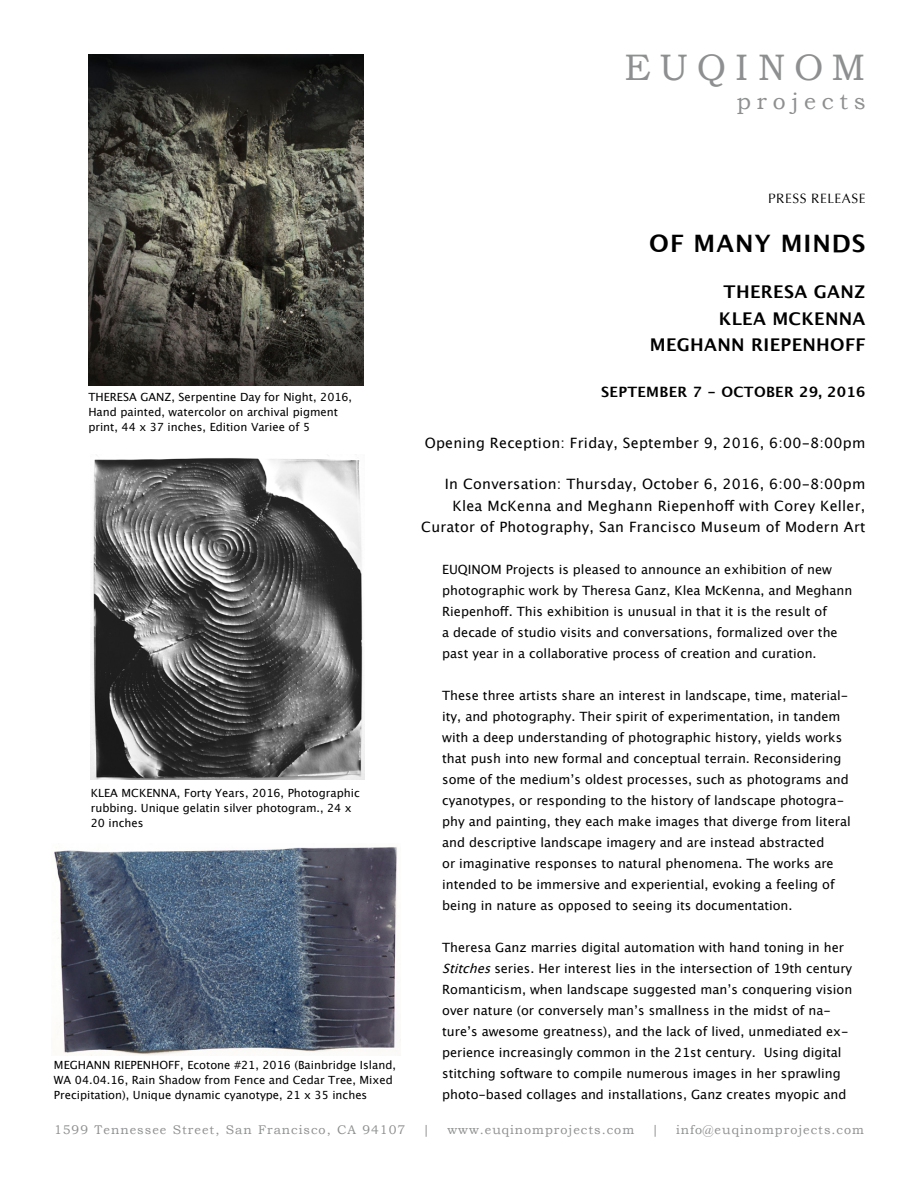
<style>
.page{position:relative;width:918px;height:1188px;background:#fff}
.page>*{position:absolute;margin:0;border:0;box-sizing:border-box;transform-origin:0 0}
.t1{font:36.9px "Bookman Old Style";letter-spacing:.23em;color:#8e8f90}
.t2{font:700 24px "Lucida Grande";letter-spacing:.04em;color:#000}
.t3{font:22.95px "Bookman Old Style";letter-spacing:.25em;color:#8e8f90}
.t4{font:700 17.55px/26.8px "Lucida Grande";letter-spacing:.02em;color:#000;text-align:right}
.t5{font:14.25px/21px "Lucida Grande";letter-spacing:.02em;color:#000;text-align:right}
.t6{font:700 14.25px "Lucida Grande";letter-spacing:.02em;color:#000}
.t7{font:13.5px "Optima";letter-spacing:.04em;color:#000}
.t8{font:12.75px/21px "Lucida Grande";color:#000}
.t9{font:12.6px "Bookman Old Style";letter-spacing:.08em;color:#8e8f90}
.t10{font:11.25px/15px "Lucida Grande";color:#000}
.s1{font-style:italic}
</style>
<div class="page">
<img style="left:88px;top:54px;width:275px;height:332px">
<img style="left:91px;top:458px;width:273px;height:322px">
<img style="left:54px;top:847px;width:344px;height:208px">
<h1 class="t1" style="left:625px;top:47px;width:242px">EUQINOM</h1>
<h3 class="t3" style="left:737px;top:88px;width:131px">projects</h3>
<p class="t10" style="left:88px;top:390px;width:265px">THERESA GANZ, Serpentine Day for Night, 2016,<br>Hand painted, watercolor on archival pigment print, 44 x 37 inches, Edition Variee of 5</p>
<p class="t10" style="left:91px;top:786px;width:270px">KLEA MCKENNA, Forty Years, 2016, Photographic rubbing. Unique gelatin silver photogram., 24 x<br>20 inches</p>
<p class="t10" style="left:54px;top:1058px;width:343px">MEGHANN RIEPENHOFF, Ecotone #21, 2016 (Bainbridge Island,<br>WA 04.04.16, Rain Shadow from Fence and Cedar Tree, Mixed<br>Precipitation), Unique dynamic cyanotype, 21 x 35 inches</p>
<p class="t7" style="left:768px;top:191px;width:99px">PRESS RELEASE</p>
<h2 class="t2" style="left:649px;top:223px;width:218px">OF MANY MINDS</h2>
<h3 class="t4" style="left:650px;top:278px;width:217px">THERESA GANZ<br>KLEA MCKENNA<br>MEGHANN RIEPENHOFF</h3>
<p class="t6" style="left:601px;top:380px;width:266px">SEPTEMBER 7 - OCTOBER 29, 2016</p>
<p class="t5" style="left:425px;top:432px;width:442px">Opening Reception: Friday, September 9, 2016, 6:00-8:00pm</p>
<p class="t5" style="left:421px;top:474px;width:446px">In Conversation: Thursday, October 6, 2016, 6:00-8:00pm<br>Klea McKenna and Meghann Riepenhoff with Corey Keller,<br>Curator of Photography, San Francisco Museum of Modern Art</p>
<p class="t8" style="left:442px;top:559px;width:412px">EUQINOM Projects is pleased to announce an exhibition of new photographic work by Theresa Ganz, Klea McKenna, and Meghann Riepenhoff. This exhibition is unusual in that it is the result of<br>a decade of studio visits and conversations, formalized over the past year in a collaborative process of creation and curation.</p>
<p class="t8" style="left:442px;top:685px;width:410px">These three artists share an interest in landscape, time, material&shy;ity, and photography. Their spirit of experimentation, in tandem with a deep understanding of photographic history, yields works that push into new formal and conceptual terrain. Reconsidering some of the medium’s oldest processes, such as photograms and cyanotypes, or responding to the history of landscape photogra&shy;phy and painting, they each make images that diverge from literal and descriptive landscape imagery and are instead abstracted<br>or imaginative responses to natural phenomena. The works are intended to be immersive and experiential, evoking a feeling of being in nature as opposed to seeing its documentation.</p>
<p class="t8" style="left:442px;top:937px;width:412px">Theresa Ganz marries digital automation with hand toning in her <span class="s1">Stitches</span>series. Her interest lies in the intersection of 19th century Romanticism, when landscape suggested man’s conquering vision over nature (or conversely man’s smallness in the midst of na&shy;ture’s awesome greatness), and the lack of lived, unmediated ex&shy;perience increasingly common in the 21st century. Using digital stitching software to compile numerous images in her sprawling photo-based collages and installations, Ganz creates myopic and</p>
<p class="t9" style="left:54px;top:1122px;width:353px">1599 Tennessee Street, San Francisco, CA 94107</p>
<p class="t9" style="left:423px;top:1122px;width:9px">|</p>
<p class="t9" style="left:447px;top:1122px;width:188px">www.euqinomprojects.com</p>
<p class="t9" style="left:651px;top:1122px;width:9px">|</p>
<p class="t9" style="left:676px;top:1122px;width:189px">info@euqinomprojects.com</p>
</div>
